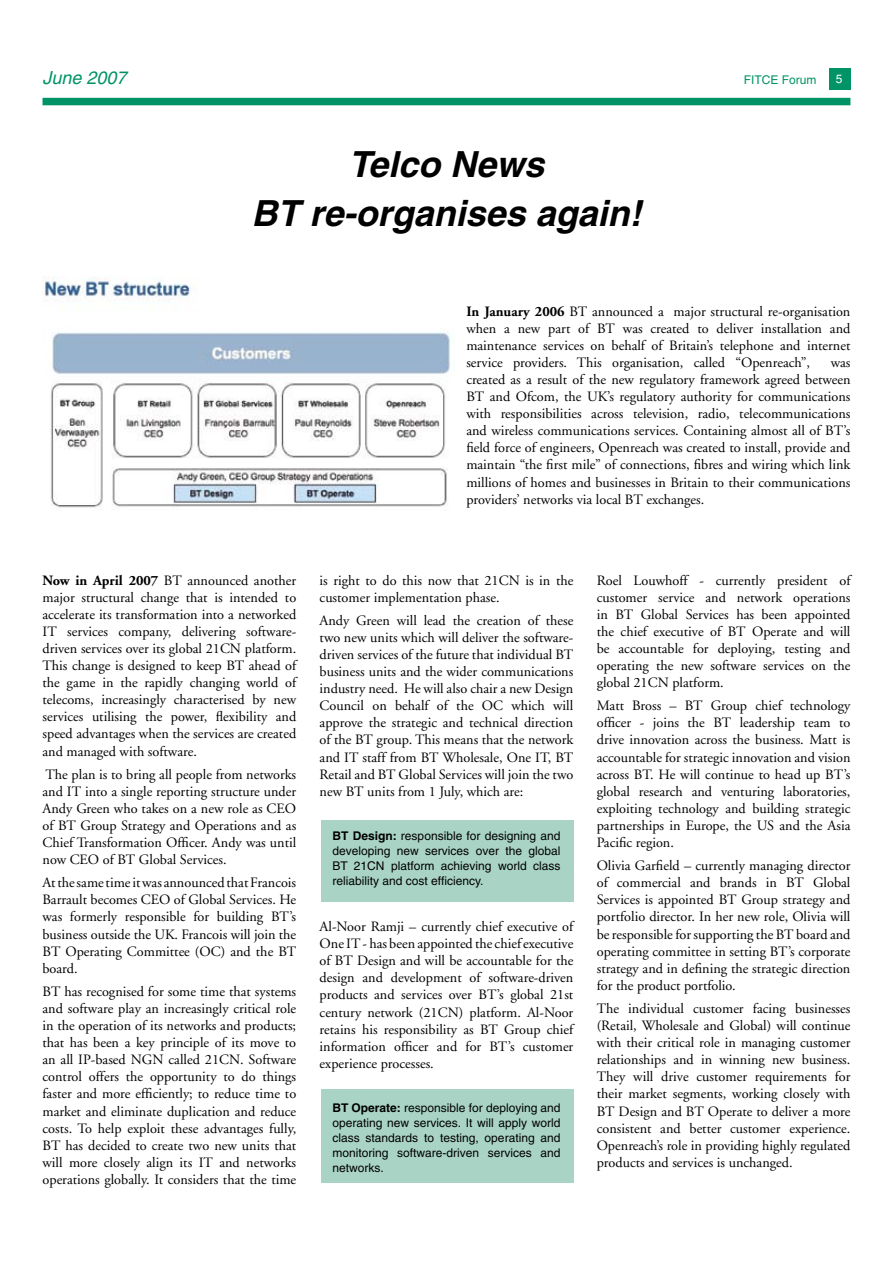
<style>
.page{position:relative;width:893px;height:1263px;background:#fff}
.page>*{position:absolute;margin:0;border:0;box-sizing:border-box;transform-origin:0 0}
.t1{font:italic 700 36px/49.2px "Helvetica";color:#000;text-align:center}
.t2{font:italic 18px "Helvetica";color:#009366}
.t3{font:14.25px/17.1px "Adobe Garamond";color:#000;text-align:justify}
.t4{font:12px/15px "Helvetica";color:#000;text-align:justify}
.t5{font:12px "Helvetica";color:#009366}
.t6{font:12px "Helvetica";color:#fff}
.s1{font-weight:700}
</style>
<div class="page">
<div style="left:43px;top:98px;width:807px;height:7px;background:#009366"></div>
<div style="left:829px;top:68px;width:21px;height:21px;background:#009366"></div>
<div style="left:321px;top:820px;width:252px;height:81px;background:#a9d4c5"></div>
<div style="left:321px;top:1090px;width:252px;height:93px;background:#a9d4c5"></div>
<img style="left:43px;top:276px;width:412px;height:232px">
<p class="t2" style="left:43px;top:67px;width:86px">June 2007</p>
<p class="t5" style="left:744px;top:73px;width:74px">FITCE Forum</p>
<p class="t6" style="left:836px;top:72px;width:8px">5</p>
<h1 class="t1" style="left:251px;top:139px;width:392px">Telco News<br>BT re-organises again!</h1>
<p class="t3" style="left:466px;top:302px;width:386px"><span class="s1">In January 2006</span> BT announced a major structural re-organisation when a new part of BT was created to deliver installation and maintenance services on behalf of Britain’s telephone and internet service providers. This organisation, called “Openreach”,</p>
<p class="t3" style="left:466px;top:354px;width:386px;text-indent:364px">was created as a result of the new regulatory framework agreed between BT and Ofcom, the UK’s regulatory authority for communications with responsibilities across television, radio, telecommunications and wireless communications services. Containing almost all of BT’s field force of engineers, Openreach was created to install, provide and maintain “the first mile” of connections, fibres and wiring which link millions of homes and businesses in Britain to their communications providers’ networks via local BT exchanges.</p>
<p class="t3" style="left:43px;top:571px;width:255px"><span class="s1">Now in April 2007</span> BT announced another major structural change that is intended to accelerate its transformation into a networked IT services company, delivering software&shy;driven services over its global 21CN platform.<br>This change is designed to keep BT ahead of the game in the rapidly changing world of telecoms, increasingly characterised by new services utilising the power, flexibility and speed advantages when the services are created and managed with software.</p>
<p class="t3" style="left:43px;top:765px;width:255px">The plan is to bring all people from networks and IT into a single reporting structure under Andy Green who takes on a new role as CEO of BT Group Strategy and Operations and as Chief Transformation Officer. Andy was until now CEO of BT Global Services.</p>
<p class="t3" style="left:43px;top:874px;width:255px">At the same time it was announced that Francois Barrault becomes CEO of Global Services. He was formerly responsible for building BT’s business outside the UK. Francois will join the BT Operating Committee (OC) and the BT board.</p>
<p class="t3" style="left:43px;top:983px;width:255px">BT has recognised for some time that systems and software play an increasingly critical role in the operation of its networks and products; that has been a key principle of its move to an all IP-based NGN called 21CN. Software control offers the opportunity to do things faster and more efficiently; to reduce time to market and eliminate duplication and reduce costs. To help exploit these advantages fully, BT has decided to create two new units that will more closely align its IT and networks operations globally. It considers that the time</p>
<p class="t3" style="left:320px;top:571px;width:255px">is right to do this now that 21CN is in the customer implementation phase.</p>
<p class="t3" style="left:320px;top:611px;width:255px">Andy Green will lead the creation of these two new units which will deliver the software&shy;driven services of the future that individual BT business units and the wider communications industry need. He will also chair a new Design Council on behalf of the OC which will approve the strategic and technical direction of the BT group. This means that the network and IT staff from BT Wholesale, One IT, BT Retail and BT Global Services will join the two new BT units from 1 July, which are:</p>
<p class="t4" style="left:332px;top:828px;width:230px"><span class="s1">BT Design:</span> responsible for designing and developing new services over the global BT 21CN platform achieving world class reliability and cost efficiency.</p>
<p class="t3" style="left:320px;top:918px;width:255px">Al-Noor Ramji – currently chief executive of One IT - has been appointed the chief executive of BT Design and will be accountable for the design and development of software-driven products and services over BT’s global 21st century network (21CN) platform. Al-Noor retains his responsibility as BT Group chief information officer and for BT’s customer experience processes.</p>
<p class="t4" style="left:332px;top:1100px;width:230px"><span class="s1">BT Operate:</span> responsible for deploying and operating new services. It will apply world class standards to testing, operating and monitoring software-driven services and networks.</p>
<p class="t3" style="left:597px;top:571px;width:255px">Roel Louwhoff - currently president of customer service and network operations in BT Global Services has been appointed the chief executive of BT Operate and will be accountable for deploying, testing and operating the new software services on the global 21CN platform.</p>
<p class="t3" style="left:597px;top:697px;width:255px">Matt Bross – BT Group chief technology officer - joins the BT leadership team to drive innovation across the business. Matt is accountable for strategic innovation and vision across BT. He will continue to head up BT’s global research and venturing laboratories, exploiting technology and building strategic partnerships in Europe, the US and the Asia Pacific region.</p>
<p class="t3" style="left:597px;top:857px;width:255px">Olivia Garfield – currently managing director of commercial and brands in BT Global Services is appointed BT Group strategy and portfolio director. In her new role, Olivia will be responsible for supporting the BT board and operating committee in setting BT’s corporate strategy and in defining the strategic direction for the product portfolio.</p>
<p class="t3" style="left:597px;top:1000px;width:255px">The individual customer facing businesses (Retail, Wholesale and Global) will continue with their critical role in managing customer relationships and in winning new business.<br>They will drive customer requirements for their market segments, working closely with BT Design and BT Operate to deliver a more consistent and better customer experience.<br>Openreach’s role in providing highly regulated products and services is unchanged.</p>
</div>
